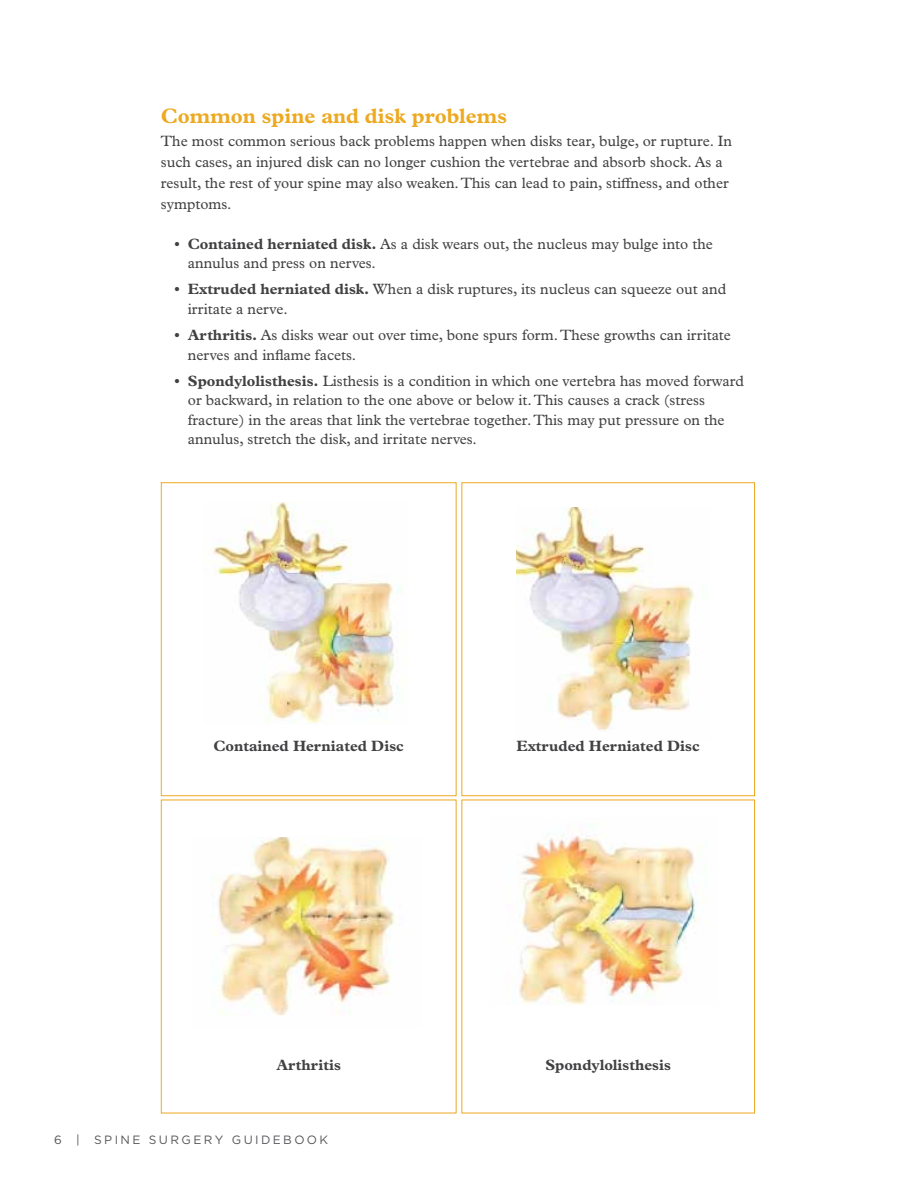
<style>
.page{position:relative;width:918px;height:1188px;background:#fff}
.page>*{position:absolute;margin:0;border:0;box-sizing:border-box;transform-origin:0 0}
.t1{font:700 21px "Plantin MT Std";color:#eda920}
.t2{font:15px/19.5px "Plantin MT Std";color:#414042}
.t3{font:700 15px "Plantin MT Std";color:#414042}
.t4{font:12px "Gotham";letter-spacing:.2em;color:#565659}
.s1{font-weight:700}
</style>
<div class="page">
<div style="left:161px;top:482px;width:296px;height:314px;background:#fff;border:1px solid #eda920"></div>
<div style="left:461px;top:482px;width:294px;height:314px;background:#fff;border:1px solid #eda920"></div>
<img style="left:206px;top:502px;width:196px;height:221px">
<img style="left:516px;top:508px;width:179px;height:222px">
<img style="left:519px;top:825px;width:183px;height:180px">
<img style="left:211px;top:837px;width:185px;height:178px">
<h1 class="t1" style="left:161px;top:103px;width:348px">Common spine and disk problems</h1>
<p class="t2" style="left:161px;top:130px;width:573px;line-height:21px">The most common serious back problems happen when disks tear, bulge, or rupture. In such cases, an injured disk can no longer cushion the vertebrae and absorb shock. As a result, the rest of your spine may also weaken. This can lead to pain, stiffness, and other symptoms.</p>
<p class="t2" style="left:188px;top:234px;width:526px;text-indent:-14px"><span class="s1">• Contained herniated disk.</span> As a disk wears out, the nucleus may bulge into the annulus and press on nerves.</p>
<p class="t2" style="left:188px;top:280px;width:540px;text-indent:-14px"><span class="s1">• Extruded herniated disk.</span> When a disk ruptures, its nucleus can squeeze out and irritate a nerve.</p>
<p class="t2" style="left:188px;top:325px;width:545px;text-indent:-14px"><span class="s1">• Arthritis.</span> As disks wear out over time, bone spurs form. These growths can irritate nerves and inflame facets.</p>
<p class="t2" style="left:188px;top:371px;width:558px;text-indent:-14px"><span class="s1">• Spondylolisthesis.</span> Listhesis is a condition in which one vertebra has moved forward or backward, in relation to the one above or below it. This causes a crack (stress fracture) in the areas that link the vertebrae together. This may put pressure on the annulus, stretch the disk, and irritate nerves.</p>
<p class="t3" style="left:213px;top:737px;width:192px">Contained Herniated Disc</p>
<p class="t3" style="left:516px;top:737px;width:185px">Extruded Herniated Disc</p>
<p class="t3" style="left:277px;top:1056px;width:66px">Arthritis</p>
<p class="t3" style="left:545px;top:1056px;width:127px">Spondylolisthesis</p>
<p class="t4" style="left:54px;top:1133px;width:276px">6 | SPINE SURGERY GUIDEBOOK</p>
</div>
